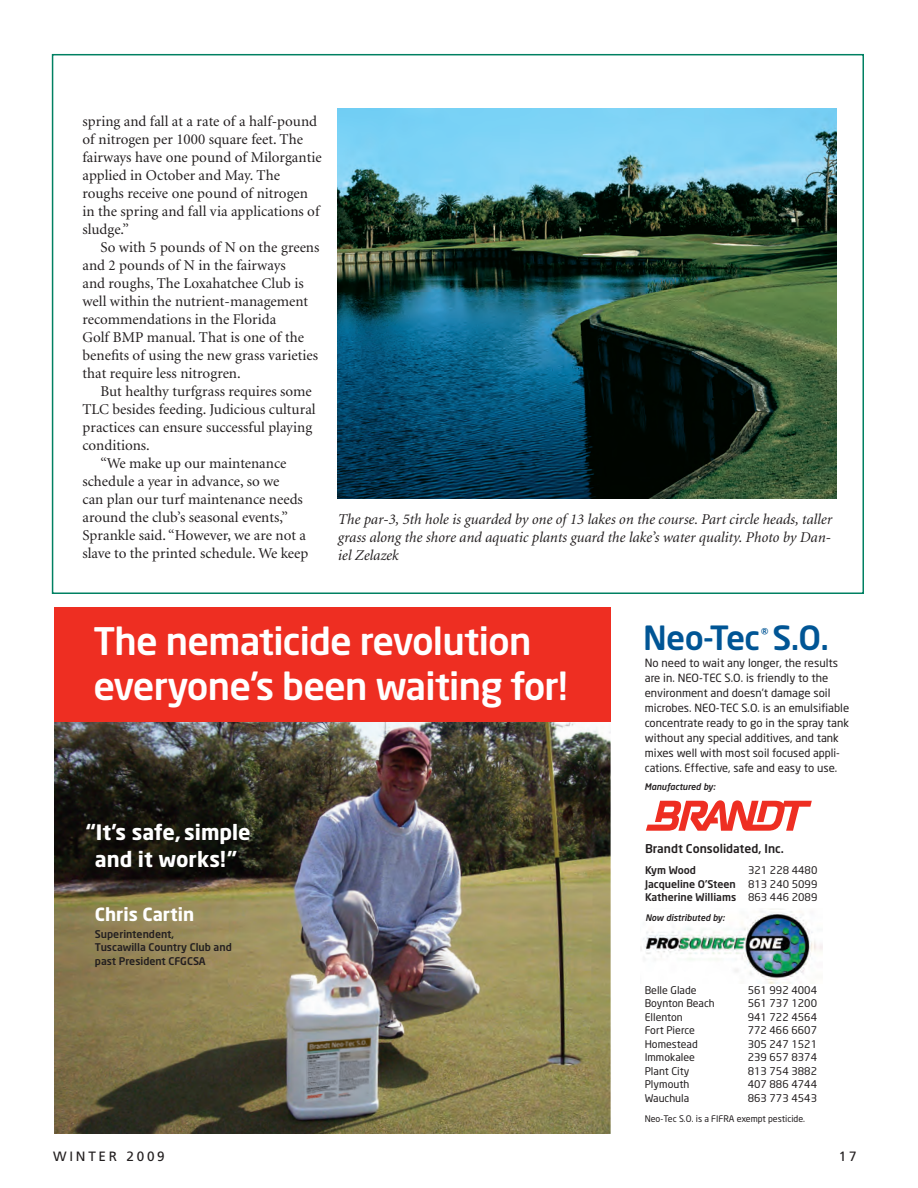
<style>
.page{position:relative;width:918px;height:1188px;background:#fff}
.page>*{position:absolute;margin:0;border:0;box-sizing:border-box;transform-origin:0 0}
.t1{font:500 37.5px/45px "Neo Sans";letter-spacing:-.02em;color:#fff}
.t2{font:500 33px "Neo Sans";letter-spacing:-.02em;color:#005595}
.t3{font:700 21px/27px "Neo Sans";color:#fff;text-align:center}
.t4{font:700 18px "Neo Sans";color:#fff}
.t5{font:15px/18px "Minion";color:#231f20}
.t6{font:italic 15px/18px "Minion";color:#231f20;text-align:justify}
.t7{font:13.5px "Frutiger";letter-spacing:.2em;color:#231f20}
.t8{font:500 12px "Neo Sans";color:#231f20}
.t9{font:500 12px "Neo Sans";color:#005595}
.t10{font:11.25px/15px "Neo Sans";color:#231f20}
.t11{font:10.5px "Neo Sans";color:#231f20}
.t12{font:500 10.5px/13.5px "Neo Sans";color:#231f20}
.t13{font:9px "Neo Sans";color:#231f20}
.t14{font:italic 500 9px "Neo Sans";color:#231f20}
.s1{font-weight:400}
</style>
<div class="page">
<div style="left:52px;top:54px;width:812px;height:540px;background:#fff;border:2px solid #008062"></div>
<svg style="left:646px;top:800px;width:166px;height:31px"></svg>
<img style="left:54px;top:722px;width:557px;height:412px">
<div style="left:54px;top:608px;width:557px;height:114px;background:#ee2e22"></div>
<img style="left:640px;top:909px;width:183px;height:74px">
<img style="left:338px;top:108px;width:499px;height:390px">
<p class="t5" style="left:82px;top:113px;width:241px">spring and fall at a rate of a half-pound of nitrogen per 1000 square feet. The fairways have one pound of Milorgantie applied in October and May. The roughs receive one pound of nitrogen in the spring and fall via applications of sludge.”</p>
<p class="t5" style="left:82px;top:239px;width:238px;text-indent:18px">So with 5 pounds of N on the greens and 2 pounds of N in the fairways<br>and roughs, The Loxahatchee Club is well within the nutrient-management recommendations in the Florida<br>Golf BMP manual. That is one of the benefits of using the new grass varieties that require less nitrogren.</p>
<p class="t5" style="left:100px;top:383px;width:213px">But healthy turfgrass requires some</p>
<p class="t5" style="left:82px;top:401px;width:235px">TLC besides feeding. Judicious cultural</p>
<p class="t5" style="left:82px;top:419px;width:231px">practices can ensure successful playing</p>
<p class="t5" style="left:82px;top:437px;width:69px">conditions.</p>
<p class="t5" style="left:100px;top:455px;width:187px">“We make up our maintenance</p>
<p class="t5" style="left:82px;top:473px;width:199px">schedule a year in advance, so we</p>
<p class="t5" style="left:82px;top:491px;width:222px">can plan our turf maintenance needs</p>
<p class="t5" style="left:82px;top:509px;width:207px">around the club’s seasonal events,”</p>
<p class="t5" style="left:82px;top:527px;width:225px">Sprankle said. “However, we are not a</p>
<p class="t5" style="left:82px;top:545px;width:227px">slave to the printed schedule. We keep</p>
<p class="t6" style="left:338px;top:510px;width:496px">The par-3, 5th hole is guarded by one of 13 lakes on the course. Part circle heads, taller grass along the shore and aquatic plants guard the lake’s water quality. Photo by Dan&shy;iel Zelazek</p>
<h1 class="t1" style="left:93px;top:617px;width:476px">The nematicide revolution everyone’s been waiting for!</h1>
<h3 class="t3" style="left:86px;top:818px;width:166px">“It’s safe, simple and it works!”</h3>
<p class="t4" style="left:95px;top:903px;width:101px">Chris Cartin</p>
<p class="t12" style="left:95px;top:927px;width:138px">Superintendent,<br>Tuscawilla Country Club and past President CFGCSA</p>
<h2 class="t2" style="left:643px;top:617px;width:188px">Neo-Tec S.O.</h2>
<p class="t9" style="left:761px;top:625px;width:9px">®</p>
<p class="t10" style="left:645px;top:656px;width:206px">No need to wait any longer, the results are in. NEO-TEC S.O. is friendly to the environment and doesn’t damage soil microbes. NEO-TEC S.O. is an emulsifiable concentrate ready to go in the spray tank without any special additives, and tank mixes well with most soil focused appli&shy;cations. Effective, safe and easy to use.</p>
<p class="t14" style="left:645px;top:781px;width:72px">Manufactured by:</p>
<p class="t8" style="left:645px;top:841px;width:141px">Brandt Consolidated, Inc.</p>
<p class="t12" style="left:645px;top:863px;width:52px">Kym Wood</p>
<p class="t12" style="left:645px;top:863px;width:174px;text-align:justify;text-indent:103px"><span class="s1">321 228 4480<br></span>Jacqueline O’Steen <span class="s1">813 240 5099<br></span>Katherine Williams <span class="s1">863 446 2089</span></p>
<p class="t14" style="left:645px;top:912px;width:81px">Now distributed by:</p>
<p class="t11" style="left:645px;top:984px;width:53px">Belle Glade</p>
<p class="t11" style="left:748px;top:984px;width:71px">561 992 4004</p>
<p class="t11" style="left:645px;top:997px;width:72px">Boynton Beach</p>
<p class="t11" style="left:748px;top:997px;width:71px">561 737 1200</p>
<p class="t11" style="left:645px;top:1011px;width:40px">Ellenton</p>
<p class="t11" style="left:748px;top:1011px;width:71px">941 722 4564</p>
<p class="t11" style="left:645px;top:1024px;width:52px">Fort Pierce</p>
<p class="t11" style="left:748px;top:1024px;width:71px">772 466 6607</p>
<p class="t11" style="left:645px;top:1038px;width:55px">Homestead</p>
<p class="t11" style="left:748px;top:1038px;width:71px">305 247 1521</p>
<p class="t11" style="left:645px;top:1051px;width:52px">Immokalee</p>
<p class="t11" style="left:748px;top:1051px;width:71px">239 657 8374</p>
<p class="t11" style="left:645px;top:1065px;width:46px">Plant City</p>
<p class="t11" style="left:748px;top:1065px;width:71px">813 754 3882</p>
<p class="t11" style="left:645px;top:1078px;width:46px">Plymouth</p>
<p class="t11" style="left:748px;top:1078px;width:71px">407 886 4744</p>
<p class="t11" style="left:645px;top:1092px;width:46px">Wauchula</p>
<p class="t11" style="left:748px;top:1092px;width:71px">863 773 4543</p>
<p class="t13" style="left:645px;top:1113px;width:162px">Neo-Tec S.O. is a FIFRA exempt pesticide.</p>
<p class="t7" style="left:53px;top:1148px;width:113px">WINTER 2009</p>
<p class="t7" style="left:839px;top:1148px;width:19px">17</p>
</div>
